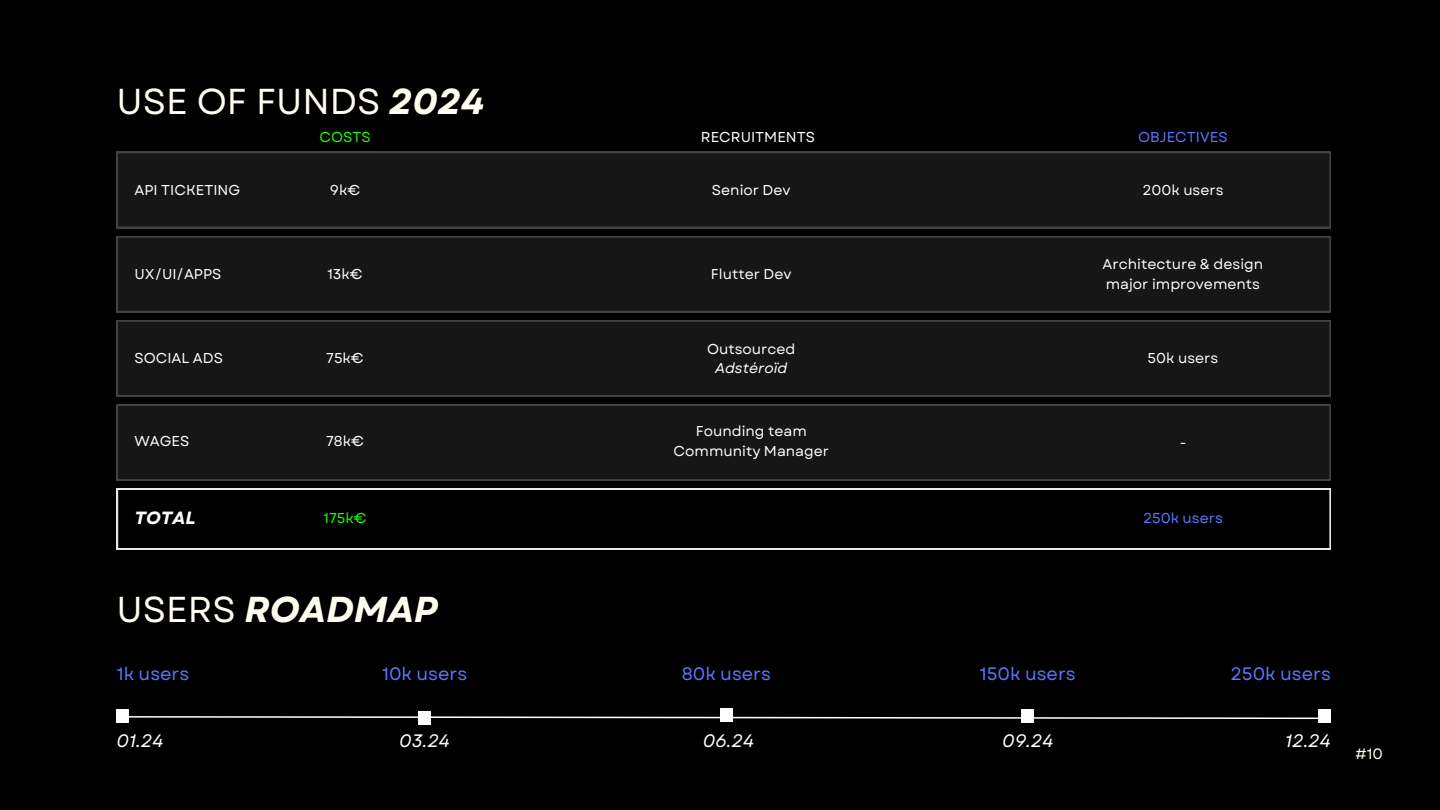
<style>
.page{position:relative;width:1440px;height:810px;background:#000}
.page>*{position:absolute;margin:0;border:0;box-sizing:border-box;transform-origin:0 0}
.t1{font:36px "Garet";color:#fffdf0}
.t2{font:italic 700 36px "Garet";color:#fffdf0}
.t3{font:18px "Garet";color:#5a77ff}
.t4{font:italic 18px "Garet";color:#fff}
.t5{font:italic 700 17.7px "Garet";color:#fff}
.t6{font:15px "Garet";color:#fffdf0}
.t7{font:14.3px "Garet";color:#fff}
.t8{font:14.3px "Garet";color:#5a77ff}
.t9{font:14.3px "Garet";color:#1cff00}
.t10{font:italic 14.3px "Garet";color:#fff}
.s1{font-weight:700;font-style:italic}
.s2{font-weight:400;font-style:normal}
</style>
<div class="page">
<div style="left:117px;top:152px;width:1214px;height:76px;background:#161616"></div>
<div style="left:117px;top:236px;width:1214px;height:76px;background:#161616"></div>
<div style="left:117px;top:320px;width:1214px;height:76px;background:#161616"></div>
<div style="left:117px;top:404px;width:1214px;height:77px;background:#161616"></div>
<svg style="left:117px;top:489px;width:1214px;height:60px"></svg>
<svg style="left:129px;top:716px;width:1189px;height:4px"></svg>
<div style="left:117px;top:710px;width:12px;height:13px;background:#fff"></div>
<div style="left:1318px;top:710px;width:13px;height:13px;background:#fff"></div>
<div style="left:418px;top:711px;width:13px;height:13px;background:#fff"></div>
<div style="left:720px;top:709px;width:13px;height:13px;background:#fff"></div>
<div style="left:1021px;top:710px;width:13px;height:13px;background:#fff"></div>
<h1 class="t1" style="left:117px;top:76px;width:369px">USE OF FUNDS <span class="s1">2024</span></h1>
<p class="t9" style="left:320px;top:127px;width:53px">COSTS</p>
<p class="t7" style="left:701px;top:127px;width:116px">RECRUITMENTS</p>
<p class="t8" style="left:1138px;top:127px;width:91px">OBJECTIVES</p>
<h4 class="t7" style="left:134px;top:179px;width:107px">API TICKETING</h4>
<h4 class="t7" style="left:330px;top:179px;width:32px">9k€</h4>
<p class="t7" style="left:712px;top:179px;width:80px">Senior Dev</p>
<h4 class="t7" style="left:1142px;top:179px;width:83px">200k users</h4>
<h4 class="t7" style="left:134px;top:264px;width:88px">UX/UI/APPS</h4>
<p class="t7" style="left:327px;top:263px;width:37px">13k€</p>
<h4 class="t7" style="left:711px;top:264px;width:82px">Flutter Dev</h4>
<p class="t7" style="left:1103px;top:254px;width:162px">Architecture &amp; design</p>
<p class="t7" style="left:1106px;top:274px;width:156px">major improvements</p>
<h4 class="t7" style="left:134px;top:348px;width:90px">SOCIAL ADS</h4>
<p class="t7" style="left:326px;top:348px;width:39px">75k€</p>
<p class="t7" style="left:707px;top:338px;width:90px">Outsourced</p>
<p class="t10" style="left:715px;top:358px;width:74px">Adstéroïd</p>
<p class="t7" style="left:1148px;top:348px;width:72px">50k users</p>
<h4 class="t7" style="left:134px;top:431px;width:56px">WAGES</h4>
<p class="t7" style="left:326px;top:431px;width:39px">78k€</p>
<p class="t7" style="left:696px;top:421px;width:113px">Founding team</p>
<p class="t7" style="left:674px;top:441px;width:157px">Community Manager</p>
<p class="t7" style="left:1180px;top:432px;width:8px">-</p>
<h2 class="t5" style="left:134px;top:505px;width:63px">TOTAL</h2>
<p class="t9" style="left:324px;top:508px;width:45px">175k€</p>
<p class="t8" style="left:1143px;top:508px;width:81px">250k users</p>
<h1 class="t2" style="left:117px;top:584px;width:323px"><span class="s2">USERS</span> ROADMAP</h1>
<h3 class="t3" style="left:117px;top:660px;width:74px">1k users</h3>
<h3 class="t3" style="left:382px;top:660px;width:87px">10k users</h3>
<h3 class="t3" style="left:682px;top:660px;width:91px">80k users</h3>
<h3 class="t3" style="left:980px;top:660px;width:98px">150k users</h3>
<h3 class="t3" style="left:1230px;top:660px;width:102px">250k users</h3>
<h3 class="t4" style="left:117px;top:728px;width:48px">01.24</h3>
<h3 class="t4" style="left:399px;top:728px;width:52px">03.24</h3>
<h3 class="t4" style="left:703px;top:728px;width:53px">06.24</h3>
<h3 class="t4" style="left:1002px;top:728px;width:53px">09.24</h3>
<h3 class="t4" style="left:1285px;top:728px;width:47px">12.24</h3>
<p class="t6" style="left:1356px;top:743px;width:29px">#10</p>
</div>
